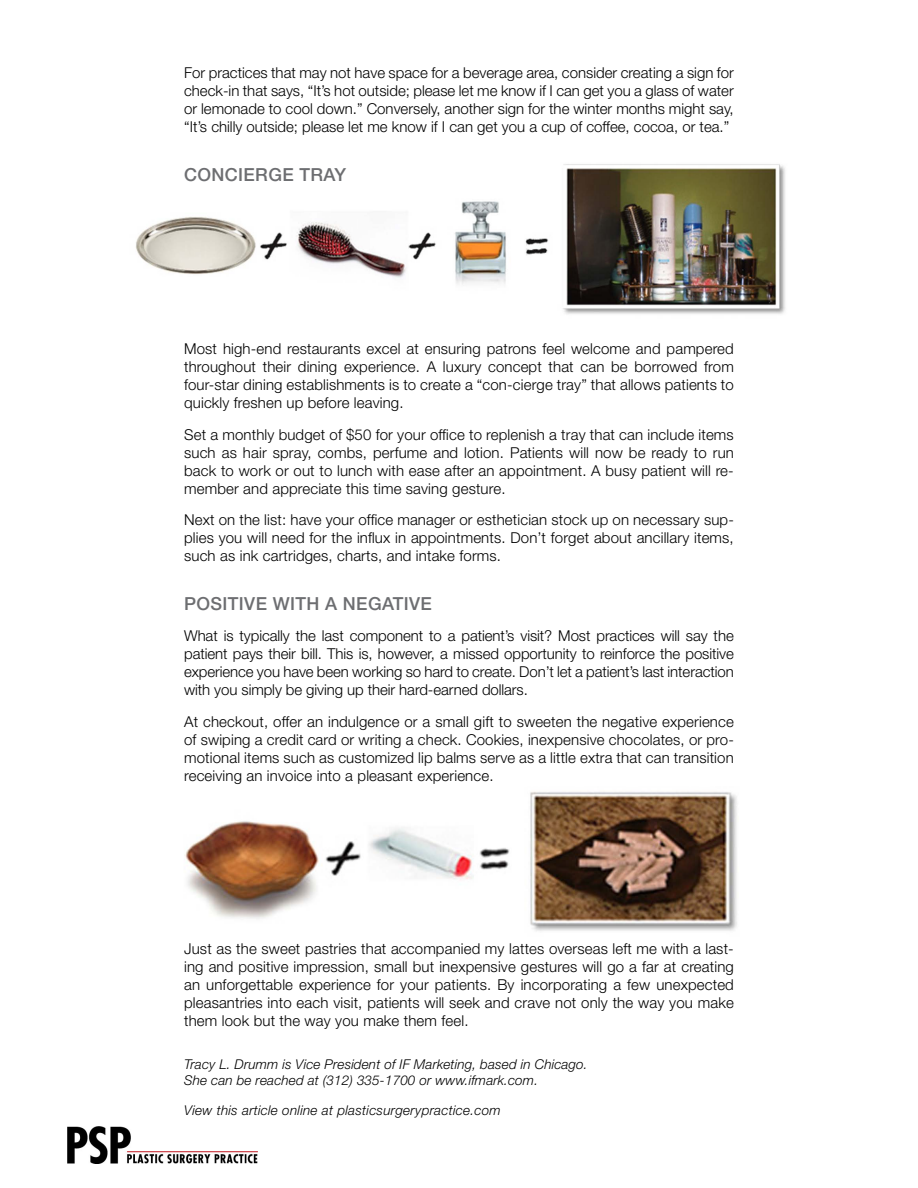
<style>
.page{position:relative;width:918px;height:1188px;background:#fff}
.page>*{position:absolute;margin:0;border:0;box-sizing:border-box;transform-origin:0 0}
.t1{font:500 18px "Helvetica Neue LT Std";letter-spacing:.02em;color:#6d6e71}
.t2{font:300 15px/18px "Helvetica Neue LT Std";letter-spacing:.01em;color:#000;text-align:justify}
.t3{font:italic 300 13.5px/16.2px "Helvetica Neue LT Std";letter-spacing:.01em;color:#000}
</style>
<div class="page">
<img style="left:67px;top:1126px;width:190px;height:37px">
<img style="left:185px;top:791px;width:552px;height:140px">
<img style="left:136px;top:164px;width:650px;height:150px">
<p class="t2" style="left:184px;top:64px;width:551px">For practices that may not have space for a beverage area, consider creating a sign for check-in that says, “It’s hot outside; please let me know if I can get you a glass of water or lemonade to cool down.” Conversely, another sign for the winter months might say, “It’s chilly outside; please let me know if I can get you a cup of coffee, cocoa, or tea.”</p>
<p class="t1" style="left:184px;top:164px;width:164px">CONCIERGE TRAY</p>
<p class="t2" style="left:184px;top:339px;width:551px">Most high-end restaurants excel at ensuring patrons feel welcome and pampered throughout their dining experience. A luxury concept that can be borrowed from four-star dining establishments is to create a “con-cierge tray” that allows patients to quickly freshen up before leaving.</p>
<p class="t2" style="left:184px;top:425px;width:551px">Set a monthly budget of $50 for your office to replenish a tray that can include items such as hair spray, combs, perfume and lotion. Patients will now be ready to run back to work or out to lunch with ease after an appointment. A busy patient will re&shy;member and appreciate this time saving gesture.</p>
<p class="t2" style="left:184px;top:510px;width:551px">Next on the list: have your office manager or esthetician stock up on necessary sup&shy;plies you will need for the influx in appointments. Don’t forget about ancillary items, such as ink cartridges, charts, and intake forms.</p>
<p class="t1" style="left:184px;top:593px;width:249px">POSITIVE WITH A NEGATIVE</p>
<p class="t2" style="left:184px;top:627px;width:551px">What is typically the last component to a patient’s visit? Most practices will say the patient pays their bill. This is, however, a missed opportunity to reinforce the positive experience you have been working so hard to create. Don’t let a patient’s last interaction with you simply be giving up their hard-earned dollars.</p>
<p class="t2" style="left:184px;top:712px;width:551px">At checkout, offer an indulgence or a small gift to sweeten the negative experience of swiping a credit card or writing a check. Cookies, inexpensive chocolates, or pro&shy;motional items such as customized lip balms serve as a little extra that can transition receiving an invoice into a pleasant experience.</p>
<p class="t2" style="left:184px;top:939px;width:551px">Just as the sweet pastries that accompanied my lattes overseas left me with a last&shy;ing and positive impression, small but inexpensive gestures will go a far at creating an unforgettable experience for your patients. By incorporating a few unexpected pleasantries into each visit, patients will seek and crave not only the way you make them look but the way you make them feel.</p>
<p class="t3" style="left:184px;top:1056px;width:405px">Tracy L. Drumm is Vice President of IF Marketing, based in Chicago.<br>She can be reached at (312) 335-1700 or www.ifmark.com.</p>
<p class="t3" style="left:184px;top:1102px;width:318px">View this article online at plasticsurgerypractice.com</p>
</div>
